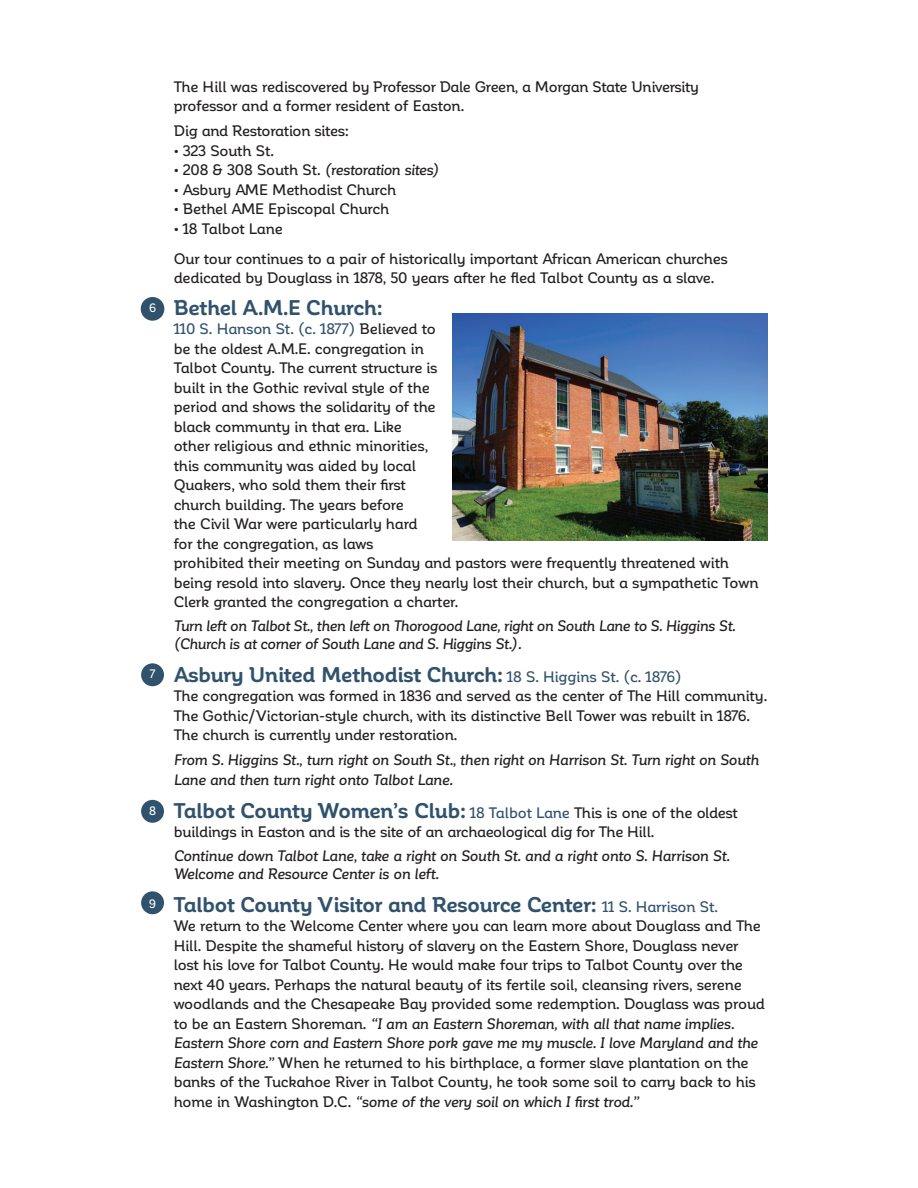
<style>
.page{position:relative;width:918px;height:1188px;background:#fff}
.page>*{position:absolute;margin:0;border:0;box-sizing:border-box;transform-origin:0 0}
.body{font:700 21px "Corporative Soft Alt";letter-spacing:-.015em;color:#31526c}
.body-2{font:500 15px/19.5px "Corporative Soft Alt";letter-spacing:-.02em;color:#231f20}
.italic{font:italic 500 15px/18px "Corporative Soft Alt";letter-spacing:-.025em;color:#231f20}
.body-3{font:italic 500 15px "Corporative Soft Alt";letter-spacing:-.035em;color:#231f20}
.body-4{font:500 12px "Corporative Soft Alt";color:#fff}
.s1{font-style:normal}
.s2{color:#31526c}
.s3{font-weight:500;font-size:15px}
.s4{font-weight:500;font-size:15px;color:#231f20}
.s5{font-style:italic}
</style>
<div class="page">
<div style="left:141px;top:297px;width:23px;height:24px;background:#31526c;border-radius:50%"></div>
<div style="left:141px;top:663px;width:23px;height:23px;background:#31526c;border-radius:50%"></div>
<div style="left:141px;top:800px;width:23px;height:23px;background:#31526c;border-radius:50%"></div>
<div style="left:141px;top:891px;width:23px;height:23px;background:#31526c;border-radius:50%"></div>
<img style="left:452px;top:313px;width:316px;height:227px">
<p class="body-4" style="left:149px;top:302px;width:8px">6</p>
<p class="body-4" style="left:150px;top:668px;width:7px">7</p>
<p class="body-4" style="left:149px;top:804px;width:9px">8</p>
<p class="body-4" style="left:149px;top:897px;width:8px">9</p>
<p class="body-2" style="left:174px;top:77px;width:527px">The Hill was rediscovered by Professor Dale Green, a Morgan State University professor and a former resident of Easton.</p>
<p class="body-2" style="left:174px;top:121px;width:177px">Dig and Restoration sites:</p>
<p class="body-2" style="left:174px;top:141px;width:102px">• 323 South St.</p>
<p class="body-3" style="left:174px;top:162px;width:268px"><span class="s1">• 208 &amp; 308 South St.</span> (restoration sites)</p>
<p class="body-2" style="left:174px;top:180px;width:224px">• Asbury AME Methodist Church</p>
<p class="body-2" style="left:174px;top:199px;width:217px">• Bethel AME Episcopal Church</p>
<p class="body-2" style="left:174px;top:219px;width:111px">• 18 Talbot Lane</p>
<p class="body-2" style="left:174px;top:249px;width:556px">Our tour continues to a pair of historically important African American churches dedicated by Douglass in 1878, 50 years after he fled Talbot County as a slave.</p>
<p class="body" style="left:174px;top:296px;width:210px">Bethel A.M.E Church:</p>
<p class="body-2" style="left:174px;top:320px;width:587px"><span class="s2">110 S. Hanson St. (c. 1877)</span> Believed to<br>be the oldest A.M.E. congregation in<br>Talbot County. The current structure is<br>built in the Gothic revival style of the<br>period and shows the solidarity of the<br>black communty in that era. Like<br>other religious and ethnic minorities,<br>this community was aided by local<br>Quakers, who sold them their first<br>church building. The years before<br>the Civil War were particularly hard<br>for the congregation, as laws<br>prohibited their meeting on Sunday and pastors were frequently threatened with being resold into slavery. Once they nearly lost their church, but a sympathetic Town Clerk granted the congregation a charter.</p>
<p class="italic" style="left:174px;top:617px;width:564px">Turn left on Talbot St., then left on Thorogood Lane, right on South Lane to S. Higgins St. (Church is at corner of South Lane and S. Higgins St.).</p>
<p class="body" style="left:174px;top:663px;width:509px">Asbury United Methodist Church: <span class="s3">18 S. Higgins St. (c. 1876)</span></p>
<p class="body-2" style="left:174px;top:686px;width:595px">The congregation was formed in 1836 and served as the center of The Hill community.<br>The Gothic/Victorian-style church, with its distinctive Bell Tower was rebuilt in 1876.<br>The church is currently under restoration.</p>
<p class="italic" style="left:174px;top:750px;width:587px;line-height:19.5px">From S. Higgins St., turn right on South St., then right on Harrison St. Turn right on South<br>Lane and then turn right onto Talbot Lane.</p>
<p class="body" style="left:174px;top:799px;width:565px">Talbot County Women’s Club: <span class="s3">18 Talbot Lane</span> <span class="s4">This is one of the oldest</span></p>
<p class="body-2" style="left:174px;top:822px;width:482px">buildings in Easton and is the site of an archaeological dig for The Hill.</p>
<p class="italic" style="left:174px;top:846px;width:558px">Continue down Talbot Lane, take a right on South St. and a right onto S. Harrison St.<br>Welcome and Resource Center is on left.</p>
<p class="body" style="left:174px;top:893px;width:546px">Talbot County Visitor and Resource Center: <span class="s3">11 S. Harrison St.</span></p>
<p class="body-2" style="left:174px;top:916px;width:593px">We return to the Welcome Center where you can learn more about Douglass and The Hill. Despite the shameful history of slavery on the Eastern Shore, Douglass never lost his love for Talbot County. He would make four trips to Talbot County over the next 40 years. Perhaps the natural beauty of its fertile soil, cleansing rivers, serene woodlands and the Chesapeake Bay provided some redemption. Douglass was proud to be an Eastern Shoreman. <span class="s5">“I am an Eastern Shoreman, with all that name implies.<br>Eastern Shore corn and Eastern Shore pork gave me my muscle. I love Maryland and the Eastern Shore.”</span> When he returned to his birthplace, a former slave plantation on the banks of the Tuckahoe River in Talbot County, he took some soil to carry back to his home in Washington D.C. <span class="s5">“some of the very soil on which I first trod.”</span></p>
</div>
